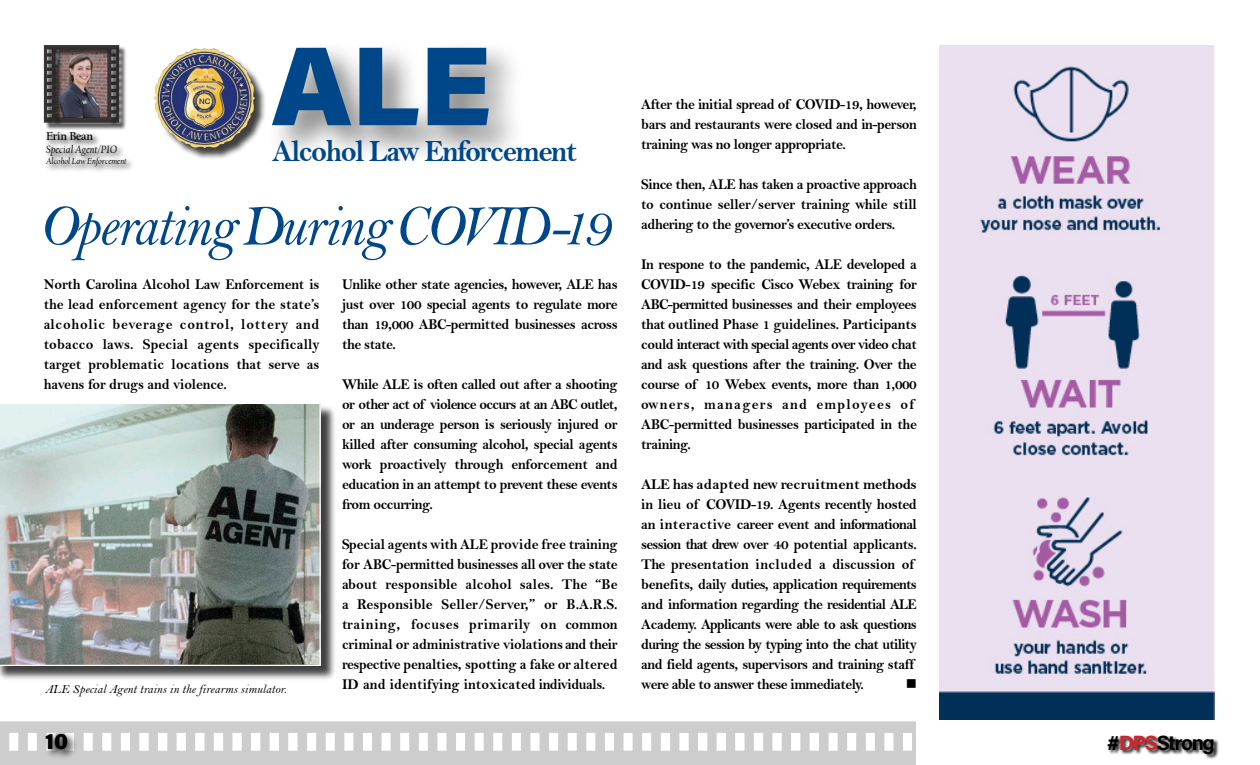
<style>
.page{position:relative;width:1260px;height:765px;background:#fff}
.page>*{position:absolute;margin:0;border:0;box-sizing:border-box;transform-origin:0 0}
.t1{font:112.5px "Acumin Variable Concept";color:#004789}
.t2{font:58.75px "Bell MT Italic";letter-spacing:-.03em;color:#004789;scale:.95 1}
.t3{font:31.25px "Bell MT Bold";letter-spacing:-.05em;color:#004789;scale:.95 1}
.t4{font:22.5px "Acumin Variable Concept";color:#000}
.t5{font:20.62px "Acumin Variable Concept";letter-spacing:-.015em;color:#000}
.t6{font:15px/20px "Bell MT Bold";letter-spacing:-.03em;color:#000;text-align:justify;scale:.95 1}
.t7{font:15px/20px "Bell MT Bold";letter-spacing:-.03em;color:#000}
.t8{font:15px "Wingdings";color:#000}
.t9{font:12.5px "Bell MT Italic";color:#000}
.t10{font:700 12px "Californian FB";letter-spacing:-.02em;color:#000}
.t11{font:italic 11px "Californian FB";color:#000}
.t12{font:italic 9px "Californian FB";color:#000}
.s1{color:#d1232a}
</style>
<div class="page">
<div style="left:157px;top:51px;width:110px;height:110px;background:#000;opacity:.75"></div>
<img style="left:155px;top:49px;width:100px;height:99px">
<div style="left:266px;top:39px;width:260px;height:125px;background:#000;opacity:.5"></div>
<div style="left:45px;top:46px;width:82px;height:84px;background:#000;opacity:.75"></div>
<img style="left:44px;top:45px;width:75px;height:78px">
<svg style="left:46px;top:131px;width:86px;height:40px"></svg>
<div style="left:0;top:405px;width:336px;height:276px;background:#000;opacity:.75"></div>
<img style="left:0;top:403px;width:321px;height:263px">
<svg style="left:0;top:721px;width:916px;height:44px;fill:#cecdce"></svg>
<div style="left:1108px;top:735px;width:111px;height:25px;background:#000;opacity:.9"></div>
<div style="left:43px;top:731px;width:35px;height:28px;background:#000;opacity:.85"></div>
<img style="left:939px;top:45px;width:276px;height:675px">
<p class="t1" style="left:271px;top:9px;width:215px">ALE</p>
<p class="t6" style="left:641px;top:94px;width:292px">After the initial spread of COVID-19, however, bars and restaurants were closed and in-person training was no longer appropriate.</p>
<p class="t6" style="left:641px;top:174px;width:292px">Since then, ALE has taken a proactive approach to continue seller/server training while still adhering to the governor’s executive orders.</p>
<p class="t6" style="left:641px;top:254px;width:292px;text-align:left">In respone to the pandemic, ALE developed a COVID-19 specific Cisco Webex training for ABC-permitted businesses and their employees that outlined Phase 1 guidelines. Participants could interact with special agents over video chat and ask questions after the training. Over the course of 10 Webex events, more than 1,000 owners, managers and employees of ABC-permitted businesses participated in the training.</p>
<p class="t7" style="left:641px;top:474px;width:277px">ALE has adapted new recruitment methods in lieu of COVID-19. Agents recently hosted an interactive career event and informational session that drew over 40 potential applicants.<br>The presentation included a discussion of benefits, daily duties, application requirements and information regarding the residential ALE Academy. Applicants were able to ask questions during the session by typing into the chat utility and field agents, supervisors and training staff</p>
<p class="t10" style="left:46px;top:129px;width:49px">Erin Bean</p>
<p class="t11" style="left:46px;top:143px;width:73px">Special Agent/PIO</p>
<p class="t12" style="left:46px;top:156px;width:82px">Alcohol Law Enforcement</p>
<p class="t3" style="left:272px;top:133px;width:322px">Alcohol Law Enforcement</p>
<p class="t2" style="left:39px;top:191px;width:604px">Operating During COVID-19</p>
<p class="t6" style="left:44px;top:274px;width:292px">North Carolina Alcohol Law Enforcement is the lead enforcement agency for the state’s alcoholic beverage control, lottery and tobacco laws. Special agents specifically target problematic locations that serve as havens for drugs and violence.</p>
<p class="t6" style="left:342px;top:274px;width:292px">Unlike other state agencies, however, ALE has just over 100 special agents to regulate more than 19,000 ABC-permitted businesses across the state.</p>
<p class="t6" style="left:342px;top:374px;width:292px">While ALE is often called out after a shooting or other act of violence occurs at an ABC outlet, or an underage person is seriously injured or killed after consuming alcohol, special agents work proactively through enforcement and education in an attempt to prevent these events from occurring.</p>
<p class="t6" style="left:342px;top:534px;width:292px">Special agents with ALE provide free training for ABC-permitted businesses all over the state about responsible alcohol sales. The “Be a Responsible Seller/Server,” or B.A.R.S. training, focuses primarily on common criminal or administrative violations and their respective penalties, spotting a fake or altered ID and identifying intoxicated individuals.</p>
<p class="t9" style="left:45px;top:681px;width:243px">ALE Special Agent trains in the firearms simulator.</p>
<p class="t6" style="left:641px;top:674px;width:236px">were able to answer these immediately.</p>
<p class="t8" style="left:906px;top:676px;width:13px">■</p>
<p class="t4" style="left:45px;top:726px;width:23px">10</p>
<p class="t5" style="left:1107px;top:729px;width:108px">#<span class="s1">DPS</span>Strong</p>
</div>
